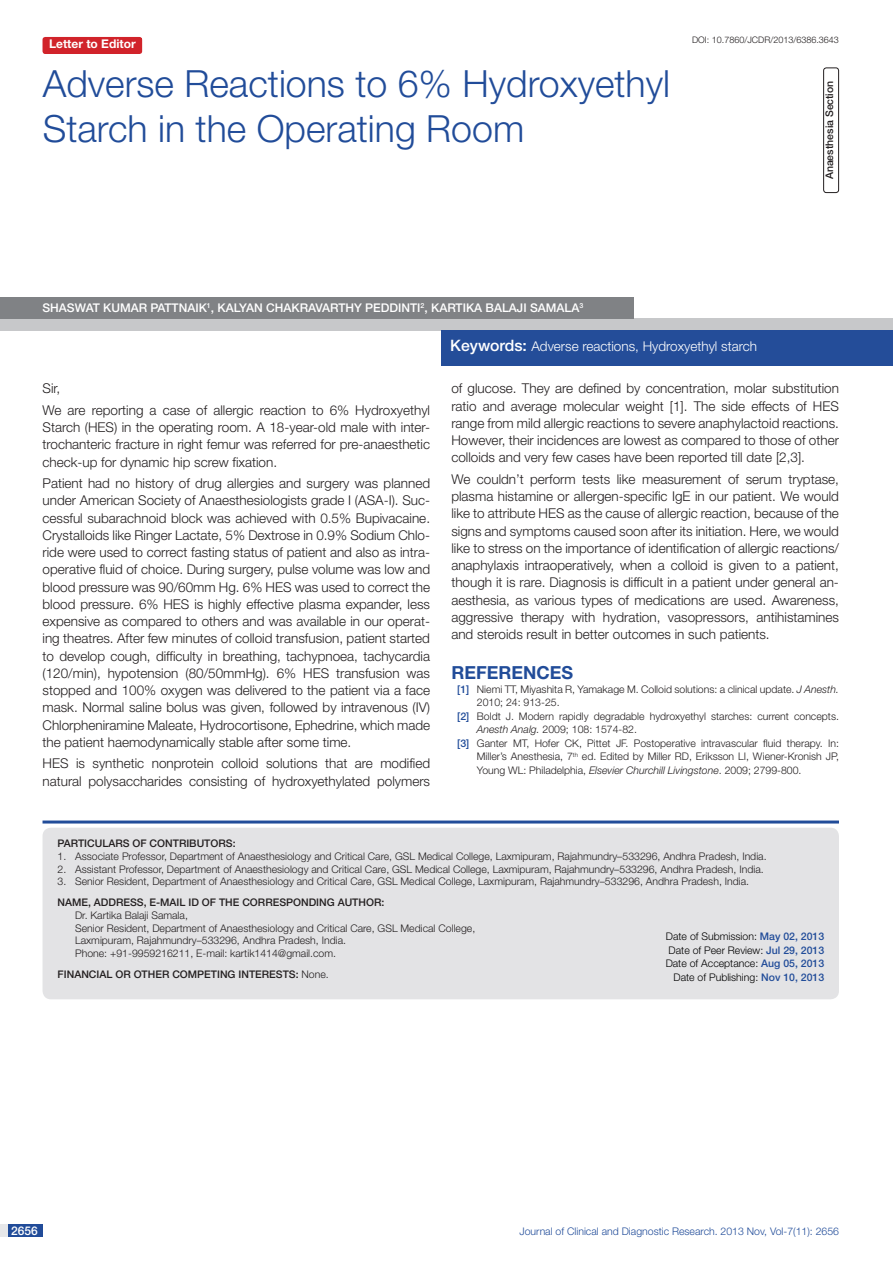
<style>
.page{position:relative;width:893px;height:1263px;background:#fff}
.page>*{position:absolute;margin:0;border:0;box-sizing:border-box;transform-origin:0 0}
.t1{font:300 37.5px/45px "Helvetica Neue";color:#214c99}
.Level_1{font:700 18px "Helvetica Neue";color:#214c99}
.Body_text{font:300 13.5px/17.2px "Helvetica Neue";color:#231f20;text-align:justify}
.t2{font:300 13.5px "Helvetica Neue";color:#fff}
.Author{font:500 12px "Helvetica Neue";color:#fff}
.t3{font:700 12px "Helvetica Neue";color:#fff}
.con_particulars{font:300 10.5px "Helvetica Neue";color:#231f20}
.t4{font:300 10.5px/13.5px "Helvetica Neue";color:#000;text-align:justify}
.con_particulars-2{font:500 10.5px "Helvetica Neue";color:#231f20}
.t5{font:300 10.5px "Helvetica Neue";color:#214c99}
.Body_text-2{font:500 10.5px "Helvetica Neue";color:#231f20}
.Body_text-3{font:300 10.5px "Helvetica Neue";color:#231f20}
.DOI{font:300 9px "Helvetica Neue";color:#231f20}
.s1{font-weight:500;font-size:15.75px}
.s2{font-weight:500;color:#214c99}
.s3{font-style:italic}
.s4{font-weight:500}
</style>
<div class="page">
<div style="left:0;top:1224px;width:43px;height:13px;background:#e6e7e9"></div>
<div style="left:8px;top:1224px;width:35px;height:13px;background:#214c99"></div>
<div style="left:43px;top:37px;width:99px;height:17px;background:#d1232a;border-radius:3px"></div>
<div style="left:0;top:319px;width:893px;height:12px;background:#c7c8ca"></div>
<div style="left:823px;top:67px;width:16px;height:126px;border:1px solid #231f20;border-radius:3px"></div>
<div style="left:0;top:297px;width:634px;height:21px;background:#808285"></div>
<div style="left:442px;top:330px;width:451px;height:36px;background:#244d99"></div>
<hr style="left:43px;top:820px;width:796px;height:3px;background:#214c99">
<div style="left:43px;top:828px;width:796px;height:171px;background:#e3e3e5;border-radius:9px"></div>
<p class="DOI" style="left:692px;top:35px;width:148px">DOI: 10.7860/JCDR/2013/6386.3643</p>
<p class="t3" style="left:49px;top:37px;width:88px">LETTER TO EDITOR</p>
<p class="t1" style="left:43px;top:60px;width:629px">Adverse Reactions to 6% Hydroxyethyl<br>Starch in the Operating Room</p>
<p class="con_particulars-2" style="left:823px;top:179px;width:100px;rotate:-90deg">ANAESTHESIA SECTION</p>
<p class="Author" style="left:43px;top:301px;width:542px">SHASWAT KUMAR PATTNAIK<sup>1</sup>, KALYAN CHAKRAVARTHY PEDDINTI<sup>2</sup>, KARTIKA BALAJI SAMALA<sup>3</sup></p>
<p class="t2" style="left:450px;top:338px;width:308px"><span class="s1">KEYWORDS:</span> Adverse reactions, Hydroxyethyl starch</p>
<p class="Body_text" style="left:43px;top:380px;width:19px">Sir,</p>
<p class="Body_text" style="left:43px;top:401px;width:389px">We are reporting a case of allergic reaction to 6% Hydroxyethyl Starch (HES) in the operating room. A 18-year-old male with inter&shy;trochanteric fracture in right femur was referred for pre-anaesthetic check-up for dynamic hip screw fixation.</p>
<p class="Body_text" style="left:43px;top:474px;width:389px">Patient had no history of drug allergies and surgery was planned under American Society of Anaesthesiologists grade I (ASA-I). Suc&shy;cessful subarachnoid block was achieved with 0.5% Bupivacaine.<br>Crystalloids like Ringer Lactate, 5% Dextrose in 0.9% Sodium Chlo&shy;ride were used to correct fasting status of patient and also as intra&shy;operative fluid of choice. During surgery, pulse volume was low and blood pressure was 90/60mm Hg. 6% HES was used to correct the blood pressure. 6% HES is highly effective plasma expander, less expensive as compared to others and was available in our operat&shy;ing theatres. After few minutes of colloid transfusion, patient started to develop cough, difficulty in breathing, tachypnoea, tachycardia (120/min), hypotension (80/50mmHg). 6% HES transfusion was stopped and 100% oxygen was delivered to the patient via a face mask. Normal saline bolus was given, followed by intravenous (IV)<br>Chlorpheniramine Maleate, Hydrocortisone, Ephedrine, which made the patient haemodynamically stable after some time.</p>
<p class="Body_text" style="left:43px;top:755px;width:389px">HES is synthetic nonprotein colloid solutions that are modified natural polysaccharides consisting of hydroxyethylated polymers</p>
<p class="Body_text" style="left:451px;top:380px;width:389px">of glucose. They are defined by concentration, molar substitution ratio and average molecular weight [1]. The side effects of HES range from mild allergic reactions to severe anaphylactoid reactions.<br>However, their incidences are lowest as compared to those of other colloids and very few cases have been reported till date [2,3].</p>
<p class="Body_text" style="left:451px;top:470px;width:389px">We couldn’t perform tests like measurement of serum tryptase, plasma histamine or allergen-specific IgE in our patient. We would like to attribute HES as the cause of allergic reaction, because of the signs and symptoms caused soon after its initiation. Here, we would like to stress on the importance of identification of allergic reactions/ anaphylaxis intraoperatively, when a colloid is given to a patient, though it is rare. Diagnosis is difficult in a patient under general an&shy;aesthesia, as various types of medications are used. Awareness, aggressive therapy with hydration, vasopressors, antihistamines and steroids result in better outcomes in such patients.</p>
<p class="Level_1" style="left:451px;top:662px;width:48px">REFERE</p>
<p class="Level_1" style="left:523px;top:662px;width:52px">NCES</p>
<p class="con_particulars" style="left:457px;top:682px;width:383px"><span class="s2">[1]</span> Niemi TT, Miyashita R, Yamakage M. Colloid solutions: a clinical update. <span class="s3">J Anesth.</span></p>
<p class="con_particulars" style="left:477px;top:696px;width:84px">2010; 24: 913-25.</p>
<p class="con_particulars" style="left:457px;top:709px;width:383px"><span class="s2">[2]</span> Boldt J. Modern rapidly degradable hydroxyethyl starches: current concepts.</p>
<p class="con_particulars" style="left:477px;top:723px;width:162px"><span class="s3">Anesth Analg.</span> 2009; 108: 1574-82.</p>
<p class="con_particulars" style="left:457px;top:736px;width:383px"><span class="s2">[3]</span> Ganter MT, Hofer CK, Pittet JF. Postoperative intravascular fluid therapy. In:</p>
<p class="con_particulars" style="left:477px;top:750px;width:364px">Miller’s Anesthesia, 7<sup>th</sup> ed. Edited by Miller RD, Eriksson LI, Wiener-Kronish JP,</p>
<p class="con_particulars" style="left:477px;top:763px;width:326px">Young WL: Philadelphia, <span class="s3">Elsevier Churchill Livingstone</span>. 2009; 2799-800.</p>
<p class="con_particulars-2" style="left:58px;top:837px;width:115px">PARTI CULARS OF CONTRI</p>
<p class="con_particulars-2" style="left:189px;top:837px;width:48px">BUTORS:</p>
<p class="con_particulars" style="left:58px;top:850px;width:710px">1. Associate Professor, Department of Anaesthesiology and Critical Care, GSL Medical College, Laxmipuram, Rajahmundry–533296, Andhra Pradesh, India.</p>
<p class="con_particulars" style="left:58px;top:862px;width:708px">2. Assistant Professor, Department of Anaesthesiology and Critical Care, GSL Medical College, Laxmipuram, Rajahmundry–533296, Andhra Pradesh, India.</p>
<p class="con_particulars" style="left:58px;top:875px;width:693px">3. Senior Resident, Department of Anaesthesiology and Critical Care, GSL Medical College, Laxmipuram, Rajahmundry–533296, Andhra Pradesh, India.</p>
<p class="con_particulars-2" style="left:58px;top:896px;width:52px">NAME , ADDRE</p>
<p class="con_particulars-2" style="left:130px;top:896px;width:97px">SS, E-MAIL ID OF THE</p>
<p class="con_particulars-2" style="left:242px;top:896px;width:24px">CORRE</p>
<p class="con_particulars-2" style="left:279px;top:896px;width:29px">SPONDIN</p>
<p class="con_particulars-2" style="left:327px;top:896px;width:26px">G AUTH</p>
<p class="con_particulars-2" style="left:366px;top:896px;width:20px">OR:</p>
<p class="con_particulars" style="left:75px;top:909px;width:114px">Dr. Kartika Balaji Samala,</p>
<p class="con_particulars" style="left:75px;top:921px;width:402px">Senior Resident, Department of Anaesthesiology and Critical Care, GSL Medical College,</p>
<p class="con_particulars" style="left:75px;top:934px;width:272px">Laxmipuram, Rajahmundry–533296, Andhra Pradesh, India.</p>
<p class="con_particulars" style="left:75px;top:946px;width:262px">Phone: +91-9959216211, E-mail: kartik1414@gmail.com.</p>
<p class="Body_text-2" style="left:58px;top:968px;width:92px">FINANCIAL OR OTHER</p>
<p class="Body_text-2" style="left:172px;top:968px;width:39px">COMPETIN</p>
<p class="Body_text-2" style="left:228px;top:968px;width:18px">G INTERE</p>
<p class="Body_text-3" style="left:276px;top:968px;width:54px"><span class="s4">STS:</span> None.</p>
<p class="t4" style="left:666px;top:929px;width:160px">Date of Submission: <span class="s2">MAY 02, 2013<br></span>Date of Peer Review: <span class="s2">JUL 29, 2013<br></span>Date of Acceptance: <span class="s2">AUG 05, 2013</span></p>
<p class="t4" style="left:673px;top:970px;width:152px">Date of Publishing: <span class="s2">NOV 10, 2013</span></p>
<p class="Author" style="left:11px;top:1223px;width:28px">2656</p>
<p class="t5" style="left:519px;top:1225px;width:321px">Journal of Clinical and Diagnostic Research. 2013 Nov, Vol-7(11): 2656</p>
</div>
